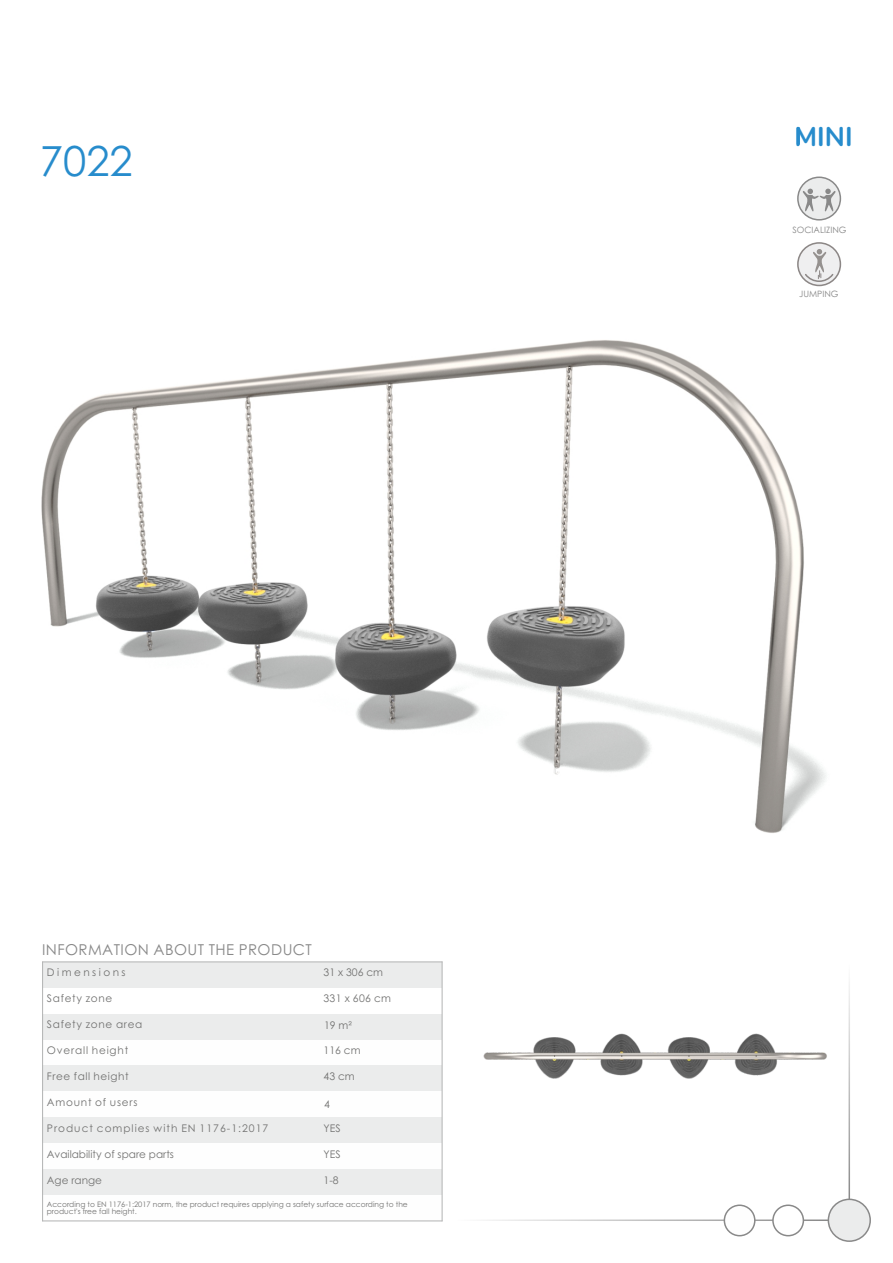
<style>
.page{position:relative;width:893px;height:1263px;background:#fff}
.page>*{position:absolute;margin:0;border:0;box-sizing:border-box;transform-origin:0 0}
.t1{font:41.4px "Century Gothic";color:#278ccc}
.t2{font:700 27px "Nunito";color:#278ccc}
.t3{font:15px "Century Gothic";letter-spacing:.03em;color:#898989}
.t4{font:10.5px "Century Gothic";letter-spacing:.065em;color:#727271}
.t5{font:10.5px "Century Gothic";letter-spacing:.095em;color:#727271}
.t6{font:10.5px "Century Gothic";color:#727271}
.t7{font:10.5px "Century Gothic";letter-spacing:.235em;color:#727271}
.t8{font:8.7px "Century Gothic";color:#898989}
.t9{font:7.5px/7.6px "Century Gothic";color:#727271}
</style>
<div class="page">
<img style="left:41px;top:269px;width:800px;height:564px">
<svg style="left:797px;top:177px;width:44px;height:44px"></svg>
<svg style="left:803px;top:189px;width:32px;height:22px"></svg>
<svg style="left:797px;top:127px;width:3px;height:18px"></svg>
<div style="left:43px;top:962px;width:276px;height:26px;background:#ebecec"></div>
<div style="left:319px;top:962px;width:123px;height:26px;background:#ebecec"></div>
<div style="left:43px;top:1014px;width:276px;height:25px;background:#ebecec"></div>
<div style="left:319px;top:1014px;width:123px;height:25px;background:#ebecec"></div>
<div style="left:43px;top:1065px;width:276px;height:26px;background:#ebecec"></div>
<div style="left:319px;top:1065px;width:123px;height:26px;background:#ebecec"></div>
<div style="left:43px;top:1117px;width:276px;height:26px;background:#ebecec"></div>
<div style="left:319px;top:1117px;width:123px;height:26px;background:#ebecec"></div>
<div style="left:43px;top:1169px;width:276px;height:26px;background:#ebecec"></div>
<div style="left:319px;top:1169px;width:123px;height:26px;background:#ebecec"></div>
<hr style="left:42px;top:961px;width:1px;height:260px;background:#b2b3b3">
<hr style="left:42px;top:1220px;width:400px;height:1px;background:#b2b3b3">
<hr style="left:42px;top:961px;width:400px;height:1px;background:#b2b3b3">
<div style="left:798px;top:243px;width:42px;height:42px;background:#efeff0;border-radius:50%"></div>
<div style="left:797px;top:242px;width:44px;height:44px;border:2px solid #8c8786;border-radius:50%"></div>
<svg style="left:805px;top:249px;width:28px;height:33px"></svg>
<img style="left:410px;top:961px;width:461px;height:281px">
<h1 class="t1" style="left:40px;top:145px;width:94px">7022</h1>
<h3 class="t3" style="left:42px;top:944px;width:271px">INFORMATION ABOUT THE PRODUCT</h3>
<h3 class="t7" style="left:47px;top:968px;width:80px">Dimensions</h3>
<h3 class="t4" style="left:324px;top:968px;width:61px">31 x 306 cm</h3>
<h3 class="t4" style="left:47px;top:994px;width:67px">Safety zone</h3>
<h3 class="t4" style="left:324px;top:994px;width:69px">331 x 606 cm</h3>
<h3 class="t4" style="left:47px;top:1020px;width:97px">Safety zone area</h3>
<h3 class="t4" style="left:47px;top:1046px;width:83px">Overall height</h3>
<h3 class="t4" style="left:324px;top:1046px;width:39px">116 cm</h3>
<h3 class="t4" style="left:47px;top:1072px;width:83px">Free fall height</h3>
<h3 class="t4" style="left:324px;top:1072px;width:33px">43 cm</h3>
<h3 class="t4" style="left:47px;top:1098px;width:92px">Amount of users</h3>
<h3 class="t5" style="left:47px;top:1124px;width:223px">Product complies with EN 1176-1:2017</h3>
<h3 class="t4" style="left:324px;top:1124px;width:19px">YES</h3>
<h3 class="t6" style="left:47px;top:1150px;width:129px">Availability of spare parts</h3>
<h3 class="t4" style="left:324px;top:1150px;width:19px">YES</h3>
<h3 class="t6" style="left:47px;top:1176px;width:57px">Age range</h3>
<h3 class="t4" style="left:324px;top:1176px;width:17px">1-8</h3>
<p class="t9" style="left:47px;top:1201px;width:362px">According to EN 1176-1:2017 norm, the product requires applying a safety surface according to the product's free fall height.</p>
<h3 class="t4" style="left:324px;top:1021px;width:29px">19 m²</h3>
<h3 class="t4" style="left:324px;top:1100px;width:7px">4</h3>
<h2 class="t2" style="left:795px;top:119px;width:60px">MINI</h2>
<p class="t8" style="left:792px;top:226px;width:55px">SOCIALIZING</p>
<p class="t8" style="left:799px;top:290px;width:41px">JUMPING</p>
</div>
